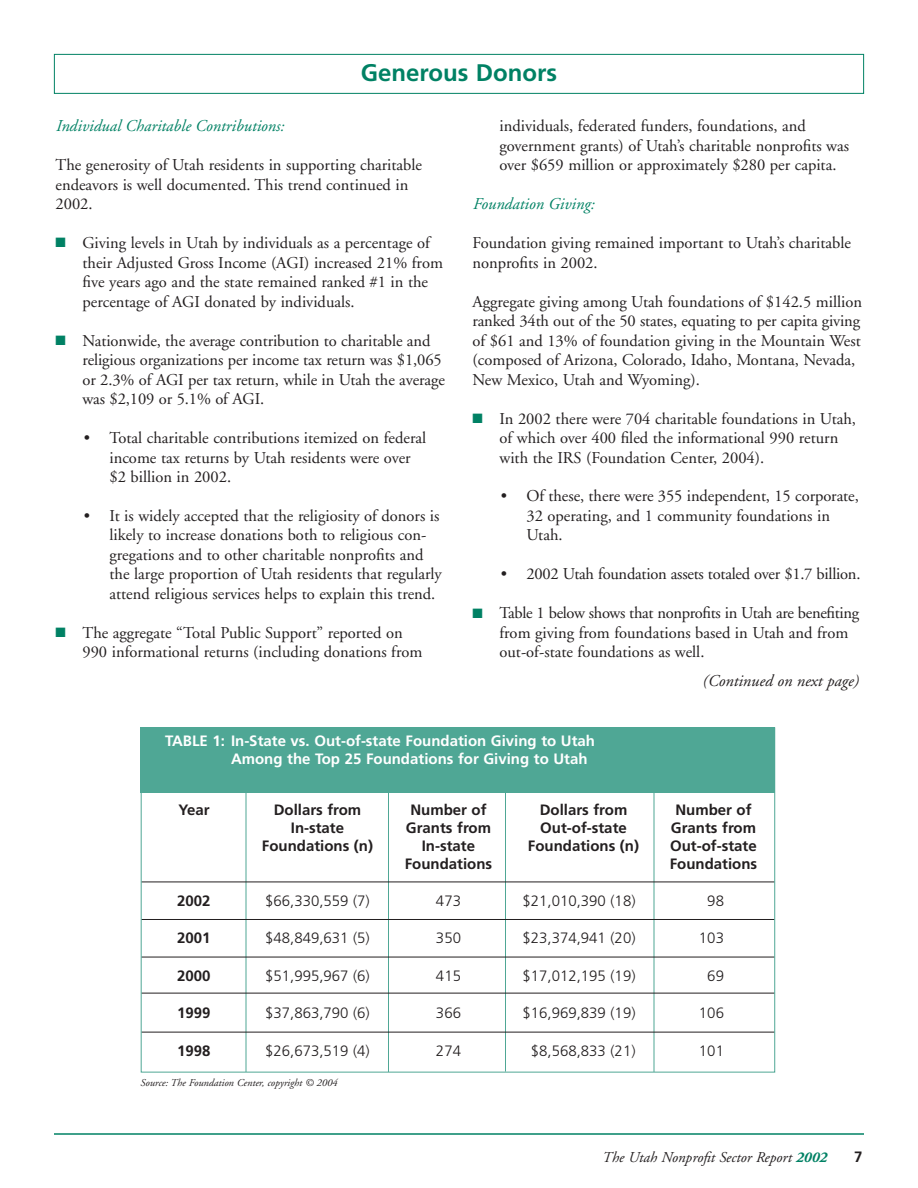
<style>
.page{position:relative;width:918px;height:1188px;background:#fff}
.page>*{position:absolute;margin:0;border:0;box-sizing:border-box;transform-origin:0 0}
.t1{font:700 24px "Frutiger";color:#008164}
.t2{font:16.5px/19.5px "Adobe Garamond";color:#231f20}
.t3{font:italic 16.5px "Adobe Garamond";color:#008164}
.t4{font:italic 16.5px "Adobe Garamond";color:#231f20}
.t5{font:700 15px "Frutiger";color:#231f20}
.t6{font:300 15px "Frutiger";color:#231f20}
.t7{font:700 15px/18px "Frutiger";color:#fff}
.t8{font:italic 15px "Adobe Garamond";color:#231f20}
.t9{font:italic 10.5px "Adobe Garamond";color:#231f20}
.s1{color:#008164}
.s2{font-weight:700;color:#008164}
</style>
<div class="page">
<hr style="left:654px;top:787px;width:1px;height:285px;background:#4fa795">
<hr style="left:505px;top:787px;width:1px;height:285px;background:#4fa795">
<hr style="left:388px;top:789px;width:1px;height:283px;background:#4fa795">
<hr style="left:246px;top:790px;width:1px;height:282px;background:#4fa795">
<hr style="left:54px;top:1133px;width:810px;height:2px;background:#008164">
<hr style="left:141px;top:882px;width:634px;height:1px;background:#231f20">
<hr style="left:141px;top:919px;width:634px;height:1px;background:#231f20">
<hr style="left:141px;top:957px;width:634px;height:1px;background:#231f20">
<hr style="left:141px;top:993px;width:634px;height:1px;background:#231f20">
<hr style="left:141px;top:1032px;width:634px;height:1px;background:#231f20">
<div style="left:54px;top:54px;width:810px;height:40px;border:1px solid #008164"></div>
<div style="left:141px;top:727px;width:634px;height:65px;background:#4fa795"></div>
<h1 class="t1" style="left:361px;top:63px;width:198px">Generous Donors</h1>
<p class="t3" style="left:56px;top:119px;width:230px">Individual Charitable Contributions:</p>
<p class="t2" style="left:56px;top:157px;width:368px">The generosity of Utah residents in supporting charitable endeavors is well documented. This trend continued in<br>2002.</p>
<p class="t2" style="left:82px;top:235px;width:362px;text-indent:-27px"><span class="s1">■</span> Giving levels in Utah by individuals as a percentage of their Adjusted Gross Income (AGI) increased 21% from five years ago and the state remained ranked #1 in the percentage of AGI donated by individuals.</p>
<p class="t2" style="left:82px;top:332px;width:364px;text-indent:-27px"><span class="s1">■</span> Nationwide, the average contribution to charitable and religious organizations per income tax return was $1,065 or 2.3% of AGI per tax return, while in Utah the average was $2,109 or 5.1% of AGI.</p>
<p class="t2" style="left:110px;top:430px;width:318px;text-indent:-26px">• Total charitable contributions itemized on federal income tax returns by Utah residents were over $2 billion in 2002.</p>
<p class="t2" style="left:110px;top:508px;width:334px;text-indent:-26px">• It is widely accepted that the religiosity of donors is likely to increase donations both to religious con&shy;gregations and to other charitable nonprofits and the large proportion of Utah residents that regularly attend religious services helps to explain this trend.</p>
<p class="t2" style="left:82px;top:624px;width:341px;text-indent:-27px"><span class="s1">■</span> The aggregate “Total Public Support” reported on<br>990 informational returns (including donations from</p>
<p class="t2" style="left:499px;top:118px;width:351px">individuals, federated funders, foundations, and government grants) of Utah’s charitable nonprofits was over $659 million or approximately $280 per capita.</p>
<p class="t3" style="left:472px;top:197px;width:123px">Foundation Giving:</p>
<p class="t2" style="left:472px;top:235px;width:380px">Foundation giving remained important to Utah’s charitable nonprofits in 2002.</p>
<p class="t2" style="left:472px;top:293px;width:391px">Aggregate giving among Utah foundations of $142.5 million ranked 34th out of the 50 states, equating to per capita giving of $61 and 13% of foundation giving in the Mountain West (composed of Arizona, Colorado, Idaho, Montana, Nevada, New Mexico, Utah and Wyoming).</p>
<p class="t2" style="left:500px;top:410px;width:358px;text-indent:-27px"><span class="s1">■</span> In 2002 there were 704 charitable foundations in Utah, of which over 400 filed the informational 990 return with the IRS (Foundation Center, 2004).</p>
<p class="t2" style="left:527px;top:488px;width:334px;text-indent:-26px">• Of these, there were 355 independent, 15 corporate,<br>32 operating, and 1 community foundations in<br>Utah.</p>
<p class="t2" style="left:501px;top:566px;width:361px">• 2002 Utah foundation assets totaled over $1.7 billion.</p>
<p class="t2" style="left:500px;top:605px;width:361px;text-indent:-27px"><span class="s1">■</span> Table 1 below shows that nonprofits in Utah are benefiting from giving from foundations based in Utah and from out-of-state foundations as well.</p>
<p class="t4" style="left:702px;top:674px;width:158px">(Continued on next page)</p>
<p class="t7" style="left:231px;top:733px;width:366px;text-indent:-66px">TABLE 1: In-State vs. Out-of-state Foundation Giving to Utah<br>Among the Top 25 Foundations for Giving to Utah</p>
<p class="t5" style="left:178px;top:804px;width:33px">Year</p>
<p class="t5" style="left:274px;top:804px;width:89px">Dollars from</p>
<p class="t5" style="left:410px;top:804px;width:78px">Number of</p>
<p class="t5" style="left:540px;top:804px;width:89px">Dollars from</p>
<p class="t5" style="left:675px;top:804px;width:78px">Number of</p>
<p class="t5" style="left:291px;top:822px;width:55px">In-state</p>
<p class="t5" style="left:406px;top:822px;width:87px">Grants from</p>
<p class="t5" style="left:540px;top:822px;width:88px">Out-of-state</p>
<p class="t5" style="left:671px;top:822px;width:87px">Grants from</p>
<p class="t5" style="left:262px;top:840px;width:113px">Foundations (n)</p>
<p class="t5" style="left:422px;top:840px;width:55px">In-state</p>
<p class="t5" style="left:528px;top:840px;width:113px">Foundations (n)</p>
<p class="t5" style="left:670px;top:840px;width:88px">Out-of-state</p>
<p class="t5" style="left:405px;top:858px;width:89px">Foundations</p>
<p class="t5" style="left:670px;top:858px;width:89px">Foundations</p>
<p class="t5" style="left:177px;top:895px;width:35px">2002</p>
<p class="t6" style="left:265px;top:895px;width:106px">$66,330,559 (7)</p>
<p class="t6" style="left:436px;top:895px;width:27px">473</p>
<p class="t6" style="left:523px;top:895px;width:114px">$21,010,390 (18)</p>
<p class="t6" style="left:707px;top:895px;width:18px">98</p>
<p class="t5" style="left:177px;top:932px;width:35px">2001</p>
<p class="t6" style="left:265px;top:932px;width:106px">$48,849,631 (5)</p>
<p class="t6" style="left:436px;top:932px;width:27px">350</p>
<p class="t6" style="left:523px;top:932px;width:114px">$23,374,941 (20)</p>
<p class="t6" style="left:699px;top:932px;width:27px">103</p>
<p class="t5" style="left:177px;top:970px;width:35px">2000</p>
<p class="t6" style="left:265px;top:970px;width:106px">$51,995,967 (6)</p>
<p class="t6" style="left:436px;top:970px;width:27px">415</p>
<p class="t6" style="left:523px;top:970px;width:114px">$17,012,195 (19)</p>
<p class="t6" style="left:707px;top:970px;width:18px">69</p>
<p class="t5" style="left:177px;top:1007px;width:35px">1999</p>
<p class="t6" style="left:265px;top:1007px;width:106px">$37,863,790 (6)</p>
<p class="t6" style="left:436px;top:1007px;width:27px">366</p>
<p class="t6" style="left:523px;top:1007px;width:114px">$16,969,839 (19)</p>
<p class="t6" style="left:699px;top:1007px;width:27px">106</p>
<p class="t5" style="left:177px;top:1045px;width:35px">1998</p>
<p class="t6" style="left:265px;top:1045px;width:106px">$26,673,519 (4)</p>
<p class="t6" style="left:436px;top:1045px;width:27px">274</p>
<p class="t6" style="left:531px;top:1045px;width:106px">$8,568,833 (21)</p>
<p class="t6" style="left:699px;top:1045px;width:27px">101</p>
<p class="t9" style="left:140px;top:1079px;width:199px">Source: The Foundation Center, copyright © 2004</p>
<p class="t8" style="left:602px;top:1151px;width:226px">The Utah Nonprofit Sector Report <span class="s2">2002</span></p>
<p class="t5" style="left:854px;top:1151px;width:10px">7</p>
</div>
